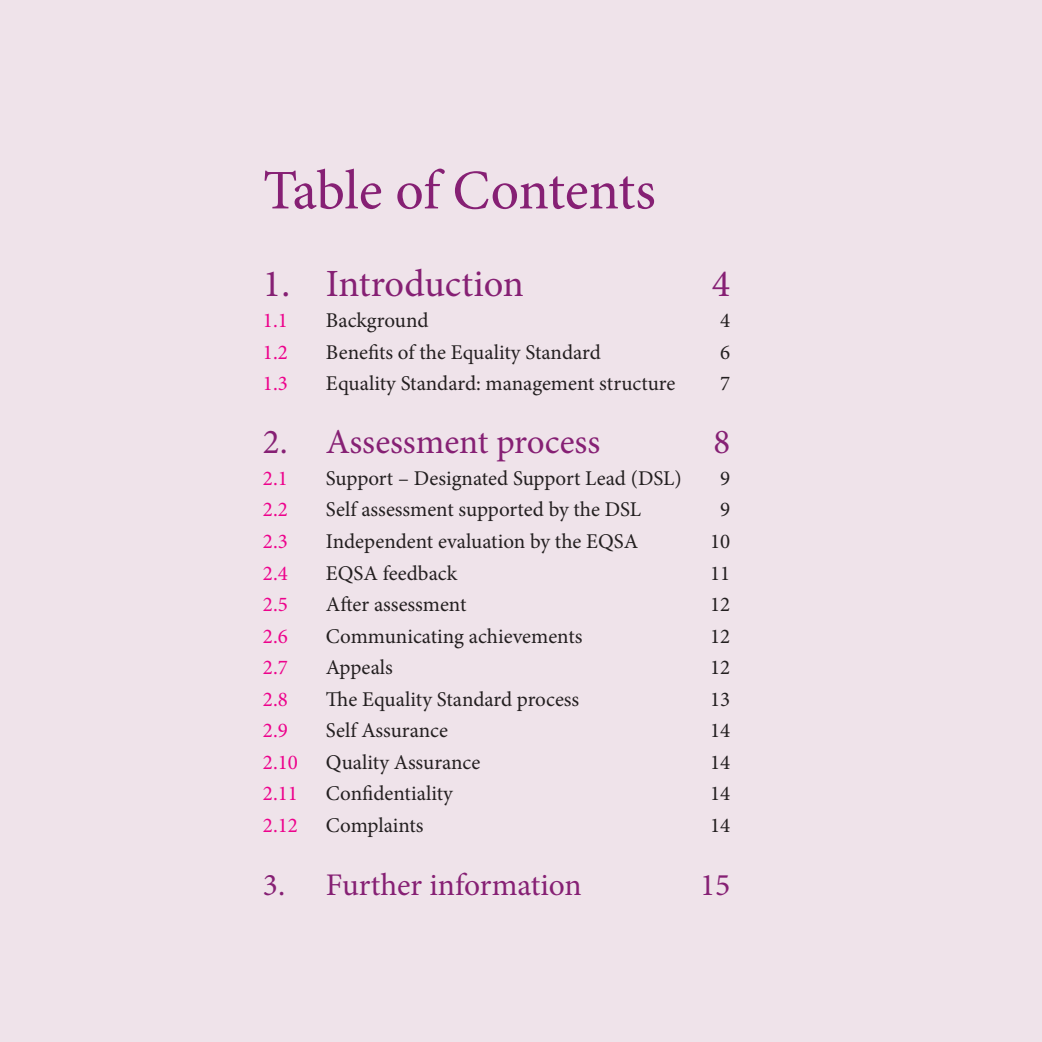
<style>
.page{position:relative;width:1042px;height:1042px;background:#efe3ea}
.page>*{position:absolute;margin:0;border:0;box-sizing:border-box;transform-origin:0 0}
.t1{font:56px "Minion Pro";letter-spacing:-.01em;color:#862074}
.t2{font:38.5px "Minion Pro";color:#862074}
.t3{font:35px "Minion Pro";letter-spacing:-.005em;color:#862074}
.t4{font:31.5px "Minion Pro";color:#862074}
.t5{font:21px "Minion Pro";color:#231f20}
.t6{font:21px "Minion Pro";color:#ed028c}
</style>
<div class="page">
<h1 class="t1" style="left:263px;top:153px;width:394px">Table of Contents</h1>
<h2 class="t2" style="left:263px;top:258px;width:262px">1. Introduction</h2>
<h2 class="t2" style="left:712px;top:258px;width:20px">4</h2>
<p class="t6" style="left:263px;top:307px;width:26px">1.1</p>
<p class="t5" style="left:326px;top:307px;width:104px">Background</p>
<p class="t5" style="left:720px;top:307px;width:12px">4</p>
<p class="t6" style="left:263px;top:338px;width:26px">1.2</p>
<p class="t5" style="left:326px;top:338px;width:276px">Benefits of the Equality Standard</p>
<p class="t5" style="left:720px;top:338px;width:12px">6</p>
<p class="t6" style="left:263px;top:370px;width:26px">1.3</p>
<p class="t5" style="left:326px;top:370px;width:351px">Equality Standard: management structure</p>
<p class="t5" style="left:720px;top:370px;width:12px">7</p>
<h3 class="t3" style="left:263px;top:419px;width:339px">2. Assessment process</h3>
<h3 class="t3" style="left:713px;top:419px;width:18px">8</h3>
<p class="t6" style="left:263px;top:464px;width:26px">2.1</p>
<p class="t5" style="left:326px;top:464px;width:357px">Support – Designated Support Lead (DSL)</p>
<p class="t5" style="left:720px;top:464px;width:12px">9</p>
<p class="t6" style="left:263px;top:496px;width:26px">2.2</p>
<p class="t5" style="left:326px;top:496px;width:317px">Self assessment supported by the DSL</p>
<p class="t5" style="left:720px;top:496px;width:12px">9</p>
<p class="t6" style="left:263px;top:527px;width:26px">2.3</p>
<p class="t5" style="left:326px;top:527px;width:314px">Independent evaluation by the EQSA</p>
<p class="t5" style="left:710px;top:527px;width:22px">10</p>
<p class="t6" style="left:263px;top:559px;width:26px">2.4</p>
<p class="t5" style="left:326px;top:559px;width:133px">EQSA feedback</p>
<p class="t5" style="left:710px;top:559px;width:22px">11</p>
<p class="t6" style="left:263px;top:590px;width:26px">2.5</p>
<p class="t5" style="left:326px;top:590px;width:142px">After assessment</p>
<p class="t5" style="left:710px;top:590px;width:22px">12</p>
<p class="t6" style="left:263px;top:622px;width:26px">2.6</p>
<p class="t5" style="left:326px;top:622px;width:258px">Communicating achievements</p>
<p class="t5" style="left:710px;top:622px;width:22px">12</p>
<p class="t6" style="left:263px;top:653px;width:26px">2.7</p>
<p class="t5" style="left:326px;top:653px;width:68px">Appeals</p>
<p class="t5" style="left:710px;top:653px;width:22px">12</p>
<p class="t6" style="left:263px;top:685px;width:26px">2.8</p>
<p class="t5" style="left:326px;top:685px;width:255px">The Equality Standard process</p>
<p class="t5" style="left:710px;top:685px;width:22px">13</p>
<p class="t6" style="left:263px;top:716px;width:26px">2.9</p>
<p class="t5" style="left:326px;top:716px;width:123px">Self Assurance</p>
<p class="t5" style="left:710px;top:716px;width:22px">14</p>
<p class="t6" style="left:263px;top:748px;width:37px">2.10</p>
<p class="t5" style="left:326px;top:748px;width:156px">Quality Assurance</p>
<p class="t5" style="left:710px;top:748px;width:22px">14</p>
<p class="t6" style="left:263px;top:779px;width:37px">2.11</p>
<p class="t5" style="left:326px;top:779px;width:128px">Confidentiality</p>
<p class="t5" style="left:710px;top:779px;width:22px">14</p>
<p class="t6" style="left:263px;top:811px;width:37px">2.12</p>
<p class="t5" style="left:326px;top:811px;width:99px">Complaints</p>
<p class="t5" style="left:710px;top:811px;width:22px">14</p>
<h3 class="t4" style="left:263px;top:863px;width:320px">3. Further information</h3>
<h3 class="t4" style="left:700px;top:863px;width:32px">15</h3>
</div>
